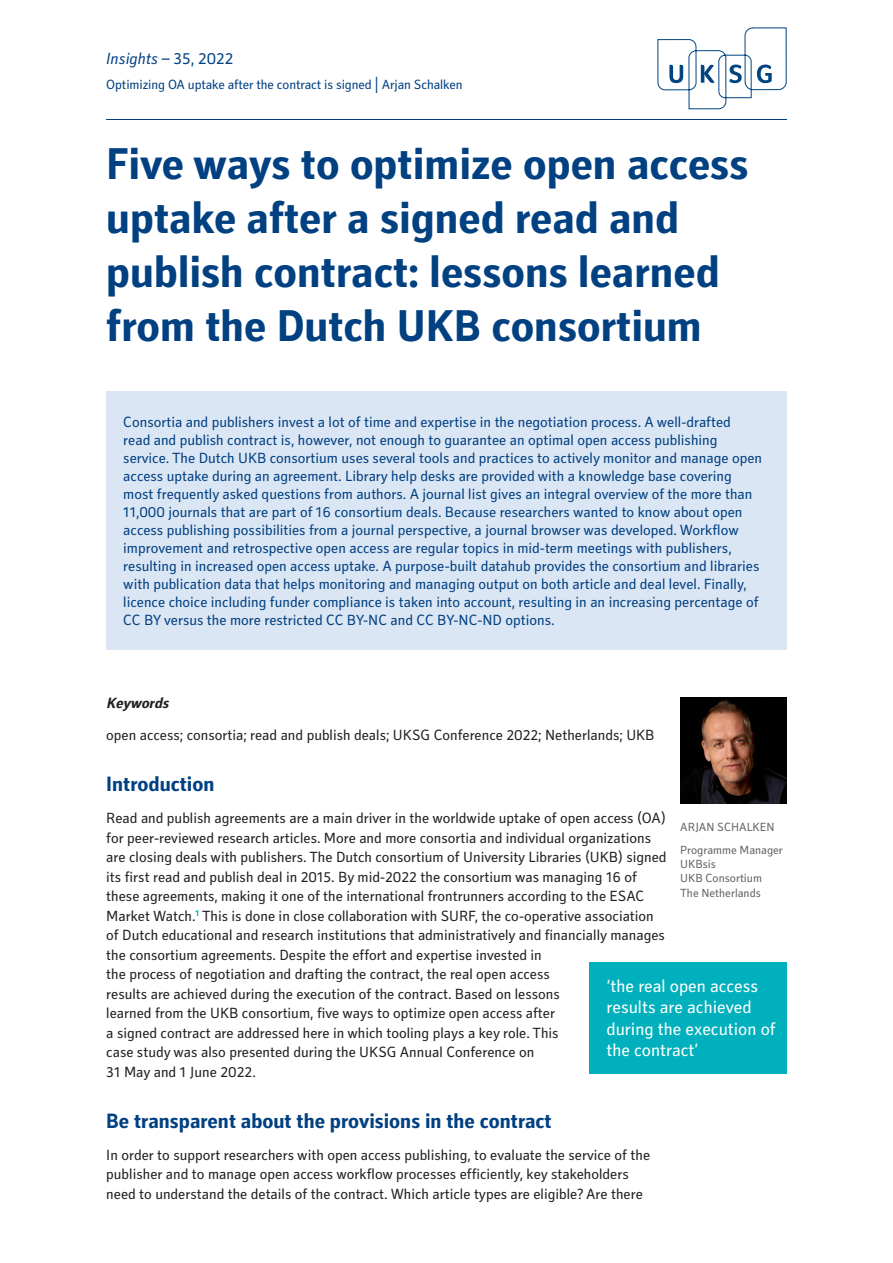
<style>
.page{position:relative;width:893px;height:1263px;background:#fff}
.page>*{position:absolute;margin:0;border:0;box-sizing:border-box;transform-origin:0 0}
.Main_Headline{font:700 45px/54px "Secca Std";color:#014081}
.A-Style_Heading{font:700 21px "Secca Std";color:#014081}
.Stand_out_quote{font:18px/21.6px "Secca Std";color:#fff}
.Title_-_Series_-_Dat{font:italic 16.5px "Secca Std";color:#014081}
.Body{font:15px/19.5px "Secca Std";color:#231f20}
.Extract_Box{font:15px/18px "Secca Std";color:#014081}
.Body-2{font:italic 700 15px "Secca Std";color:#231f20}
.Title_-_Aiuthor{font:13.5px "Secca Std";letter-spacing:-.01em;color:#014081}
.t1{font:12px "Secca Std";color:#636366}
.s1{font-style:normal}
</style>
<div class="page">
<div style="left:106px;top:391px;width:681px;height:258px;background:#dbe6f4"></div>
<hr style="left:106px;top:119px;width:681px;height:1px;background:#014081">
<svg style="left:657px;top:27px;width:130px;height:82px"></svg>
<img style="left:680px;top:697px;width:107px;height:107px">
<div style="left:590px;top:962px;width:197px;height:111px;background:#00b0bc"></div>
<p class="Title_-_Series_-_Dat" style="left:106px;top:49px;width:129px">Insights <span class="s1">– 35, 2022</span></p>
<p class="Title_-_Aiuthor" style="left:106px;top:77px;width:358px">Optimizing OA uptake after the contract is signed | Arjan Schalken</p>
<p class="Main_Headline" style="left:106px;top:139px;width:644px">Five ways to optimize open access uptake after a signed read and publish contract: lessons learned from the Dutch UKB consortium</p>
<p class="Extract_Box" style="left:123px;top:413px;width:640px">Consortia and publishers invest a lot of time and expertise in the negotiation process. A well-drafted<br>read and publish contract is, however, not enough to guarantee an optimal open access publishing service. The Dutch UKB consortium uses several tools and practices to actively monitor and manage open access uptake during an agreement. Library help desks are provided with a knowledge base covering most frequently asked questions from authors. A journal list gives an integral overview of the more than 11,000 journals that are part of 16 consortium deals. Because researchers wanted to know about open access publishing possibilities from a journal perspective, a journal browser was developed. Workflow improvement and retrospective open access are regular topics in mid-term meetings with publishers, resulting in increased open access uptake. A purpose-built datahub provides the consortium and libraries with publication data that helps monitoring and managing output on both article and deal level. Finally, licence choice including funder compliance is taken into account, resulting in an increasing percentage of CC BY versus the more restricted CC BY-NC and CC BY-NC-ND options.</p>
<p class="Body-2" style="left:106px;top:694px;width:67px">Keywords</p>
<p class="Body" style="left:106px;top:726px;width:550px">open access; consortia; read and publish deals; UKSG Conference 2022; Netherlands; UKB</p>
<p class="A-Style_Heading" style="left:106px;top:772px;width:110px">Introduction</p>
<p class="Body" style="left:106px;top:809px;width:562px">Read and publish agreements are a main driver in the worldwide uptake of open access (OA) for peer-reviewed research articles. More and more consortia and individual organizations are closing deals with publishers. The Dutch consortium of University Libraries (UKB) signed its first read and publish deal in 2015. By mid-2022 the consortium was managing 16 of these agreements, making it one of the international frontrunners according to the ESAC Market Watch.<sup>1</sup> This is done in close collaboration with SURF, the co-operative association of Dutch educational and research institutions that administratively and financially manages the consortium agreements. Despite the effort and expertise invested in<br>the process of negotiation and drafting the contract, the real open access<br>results are achieved during the execution of the contract. Based on lessons<br>learned from the UKB consortium, five ways to optimize open access after<br>a signed contract are addressed here in which tooling plays a key role. This<br>case study was also presented during the UKSG Annual Conference on<br>31 May and 1 June 2022.</p>
<p class="A-Style_Heading" style="left:106px;top:1109px;width:447px">Be transparent about the provisions in the contract</p>
<p class="Body" style="left:106px;top:1145px;width:545px">In order to support researchers with open access publishing, to evaluate the service of the publisher and to manage open access workflow processes efficiently, key stakeholders need to understand the details of the contract. Which article types are eligible? Are there</p>
<p class="t1" style="left:680px;top:820px;width:96px">ARJAN SCHALKEN</p>
<p class="t1" style="left:680px;top:843px;width:104px">Programme Manager</p>
<p class="t1" style="left:680px;top:857px;width:37px">UKBsis</p>
<p class="t1" style="left:680px;top:871px;width:83px">UKB Consortium</p>
<p class="t1" style="left:680px;top:886px;width:82px">The Netherlands</p>
<p class="Stand_out_quote" style="left:607px;top:975px;width:171px">‘the real open access results are achieved during the execution of the contract’</p>
</div>
